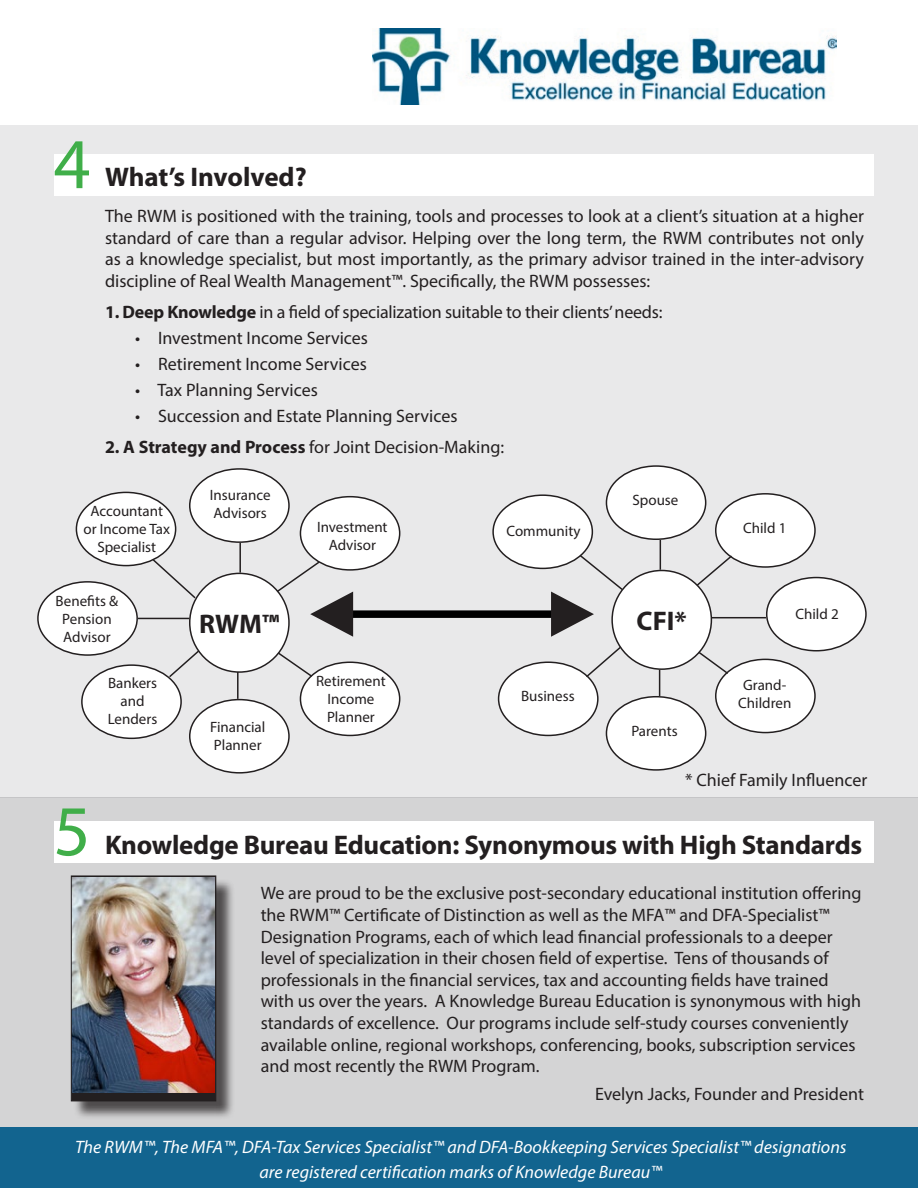
<style>
.page{position:relative;width:918px;height:1188px;background:#fff}
.page>*{position:absolute;margin:0;border:0;box-sizing:border-box;transform-origin:0 0}
.t1{font:72px "Myriad Pro";color:#40ae49}
.t2{font:700 27px "Myriad Pro";letter-spacing:-.01em;color:#231f20}
.t3{font:18px/21.6px "Myriad Pro";color:#231f20;text-align:justify}
.quotations{font:italic 18px "Myriad Pro";color:#fff}
.t4{font:15px "Myriad Pro";color:#231f20}
.s1{font-weight:700}
</style>
<div class="page">
<div style="left:0;top:125px;width:918px;height:672px;background:#e9e9ea"></div>
<div style="left:0;top:797px;width:918px;height:331px;background:#d4d4d5"></div>
<img style="left:373px;top:29px;width:464px;height:76px">
<div style="left:54px;top:154px;width:820px;height:42px;background:#fff"></div>
<div style="left:54px;top:821px;width:820px;height:42px;background:#fff"></div>
<div style="left:0;top:1128px;width:918px;height:60px;background:#12648f"></div>
<div style="left:190px;top:573px;width:99px;height:99px;background:#fff;border-radius:50%"></div>
<div style="left:189px;top:573px;width:101px;height:100px;border:2px solid #231f20;border-radius:50%"></div>
<div style="left:190px;top:469px;width:99px;height:73px;background:#fff;border-radius:50%"></div>
<div style="left:189px;top:468px;width:101px;height:75px;border:2px solid #231f20;border-radius:50%"></div>
<div style="left:300px;top:497px;width:100px;height:73px;background:#fff;border-radius:50%"></div>
<div style="left:300px;top:496px;width:100px;height:75px;border:2px solid #231f20;border-radius:50%"></div>
<div style="left:76px;top:492px;width:100px;height:74px;background:#fff;border-radius:50%"></div>
<div style="left:76px;top:492px;width:100px;height:74px;border:2px solid #231f20;border-radius:50%"></div>
<div style="left:38px;top:582px;width:99px;height:73px;background:#fff;border-radius:50%"></div>
<div style="left:37px;top:581px;width:101px;height:75px;border:2px solid #231f20;border-radius:50%"></div>
<div style="left:190px;top:700px;width:99px;height:73px;background:#fff;border-radius:50%"></div>
<div style="left:189px;top:699px;width:101px;height:75px;border:2px solid #231f20;border-radius:50%"></div>
<div style="left:300px;top:662px;width:100px;height:73px;background:#fff;border-radius:50%"></div>
<div style="left:300px;top:662px;width:100px;height:74px;border:2px solid #231f20;border-radius:50%"></div>
<div style="left:82px;top:665px;width:99px;height:73px;background:#fff;border-radius:50%"></div>
<div style="left:81px;top:664px;width:101px;height:75px;border:2px solid #231f20;border-radius:50%"></div>
<div style="left:612px;top:570px;width:99px;height:99px;background:#fff;border-radius:50%"></div>
<div style="left:611px;top:570px;width:101px;height:100px;border:2px solid #231f20;border-radius:50%"></div>
<div style="left:606px;top:466px;width:100px;height:73px;background:#fff;border-radius:50%"></div>
<div style="left:606px;top:465px;width:100px;height:75px;border:2px solid #231f20;border-radius:50%"></div>
<div style="left:716px;top:494px;width:99px;height:73px;background:#fff;border-radius:50%"></div>
<div style="left:715px;top:493px;width:101px;height:75px;border:2px solid #231f20;border-radius:50%"></div>
<div style="left:493px;top:495px;width:99px;height:73px;background:#fff;border-radius:50%"></div>
<div style="left:492px;top:494px;width:101px;height:75px;border:2px solid #231f20;border-radius:50%"></div>
<div style="left:767px;top:578px;width:99px;height:73px;background:#fff;border-radius:50%"></div>
<div style="left:766px;top:577px;width:101px;height:75px;border:2px solid #231f20;border-radius:50%"></div>
<div style="left:606px;top:697px;width:100px;height:73px;background:#fff;border-radius:50%"></div>
<div style="left:606px;top:696px;width:100px;height:75px;border:2px solid #231f20;border-radius:50%"></div>
<div style="left:716px;top:659px;width:99px;height:74px;background:#fff;border-radius:50%"></div>
<div style="left:715px;top:659px;width:101px;height:74px;border:2px solid #231f20;border-radius:50%"></div>
<div style="left:499px;top:662px;width:99px;height:73px;background:#fff;border-radius:50%"></div>
<div style="left:498px;top:661px;width:101px;height:75px;border:2px solid #231f20;border-radius:50%"></div>
<div style="left:329px;top:610px;width:229px;height:8px;background:#000"></div>
<svg style="left:151px;top:558px;width:46px;height:42px"></svg>
<hr style="left:239px;top:543px;width:2px;height:30px;background:#231f20">
<hr style="left:138px;top:618px;width:51px;height:1px;background:#231f20">
<svg style="left:168px;top:649px;width:33px;height:30px"></svg>
<hr style="left:237px;top:672px;width:2px;height:27px;background:#231f20">
<svg style="left:275px;top:560px;width:78px;height:77px"></svg>
<svg style="left:276px;top:651px;width:38px;height:27px"></svg>
<hr style="left:660px;top:540px;width:1px;height:30px;background:#231f20">
<hr style="left:711px;top:617px;width:55px;height:1px;background:#231f20">
<svg style="left:695px;top:554px;width:39px;height:33px"></svg>
<svg style="left:551px;top:553px;width:73px;height:84px"></svg>
<svg style="left:584px;top:645px;width:39px;height:34px"></svg>
<svg style="left:659px;top:670px;width:1px;height:26px"></svg>
<svg style="left:697px;top:650px;width:33px;height:25px"></svg>
<div style="left:73px;top:878px;width:162px;height:242px;background:#231f20;opacity:.75"></div>
<img style="left:71px;top:876px;width:145px;height:225px">
<p class="t1" style="left:54px;top:120px;width:38px">4</p>
<p class="t2" style="left:105px;top:159px;width:203px">What’s Involved?</p>
<p class="t3" style="left:105px;top:205px;width:761px">The RWM is positioned with the training, tools and processes to look at a client’s situation at a higher standard of care than a regular advisor. Helping over the long term, the RWM contributes not only as a knowledge specialist, but most importantly, as the primary advisor trained in the inter-advisory discipline of Real Wealth Management™. Specifically, the RWM possesses:</p>
<p class="t3" style="left:105px;top:300px;width:559px"><span class="s1">1. Deep Knowledge</span> in a field of specialization suitable to their clients’ needs:</p>
<p class="t3" style="left:135px;top:327px;width:235px">• Investment Income Services</p>
<p class="t3" style="left:135px;top:353px;width:233px">• Retirement Income Services</p>
<p class="t3" style="left:135px;top:379px;width:184px">• Tax Planning Services</p>
<p class="t3" style="left:135px;top:405px;width:324px">• Succession and Estate Planning Services</p>
<p class="t3" style="left:105px;top:436px;width:401px"><span class="s1">2. A Strategy and Process</span> for Joint Decision-Making:</p>
<p class="t4" style="left:91px;top:501px;width:74px">Accountant</p>
<p class="t4" style="left:84px;top:519px;width:88px">or Income Tax</p>
<p class="t4" style="left:97px;top:537px;width:60px">Specialist</p>
<p class="t4" style="left:56px;top:592px;width:64px">Benefits &amp;</p>
<p class="t4" style="left:62px;top:610px;width:51px">Pension</p>
<p class="t4" style="left:63px;top:628px;width:49px">Advisor</p>
<p class="t4" style="left:108px;top:674px;width:51px">Bankers</p>
<p class="t4" style="left:121px;top:692px;width:26px">and</p>
<p class="t4" style="left:108px;top:710px;width:51px">Lenders</p>
<p class="t4" style="left:210px;top:485px;width:62px">Insurance</p>
<p class="t4" style="left:214px;top:503px;width:55px">Advisors</p>
<p class="t2" style="left:199px;top:606px;width:82px">RWM™</p>
<p class="t4" style="left:210px;top:718px;width:57px">Financial</p>
<p class="t4" style="left:214px;top:736px;width:49px">Planner</p>
<p class="t4" style="left:317px;top:518px;width:72px">Investment</p>
<p class="t4" style="left:329px;top:536px;width:49px">Advisor</p>
<p class="t4" style="left:316px;top:672px;width:71px">Retirement</p>
<p class="t4" style="left:327px;top:690px;width:48px">Income</p>
<p class="t4" style="left:327px;top:708px;width:49px">Planner</p>
<p class="t4" style="left:633px;top:490px;width:47px">Spouse</p>
<p class="t4" style="left:506px;top:521px;width:76px">Community</p>
<p class="t4" style="left:743px;top:519px;width:45px">Child 1</p>
<p class="t2" style="left:637px;top:603px;width:52px">CFI*</p>
<p class="t4" style="left:795px;top:605px;width:45px">Child 2</p>
<p class="t4" style="left:521px;top:687px;width:55px">Business</p>
<p class="t4" style="left:631px;top:722px;width:48px">Parents</p>
<p class="t4" style="left:743px;top:676px;width:45px">Grand-</p>
<p class="t4" style="left:738px;top:694px;width:55px">Children</p>
<p class="t3" style="left:685px;top:769px;width:184px">* Chief Family Influencer</p>
<p class="t1" style="left:54px;top:787px;width:38px">5</p>
<p class="t2" style="left:105px;top:827px;width:759px">Knowledge Bureau Education: Synonymous with High Standards</p>
<p class="t3" style="left:261px;top:882px;width:602px;text-align:left">We are proud to be the exclusive post-secondary educational institution offering the RWM™ Certificate of Distinction as well as the MFA™ and DFA-Specialist™ Designation Programs, each of which lead financial professionals to a deeper level of specialization in their chosen field of expertise. Tens of thousands of professionals in the financial services, tax and accounting fields have trained with us over the years. A Knowledge Bureau Education is synonymous with high standards of excellence. Our programs include self-study courses conveniently available online, regional workshops, conferencing, books, subscription services and most recently the RWM Program.</p>
<p class="t3" style="left:595px;top:1083px;width:270px">Evelyn Jacks, Founder and President</p>
<p class="quotations" style="left:75px;top:1136px;width:773px">The RWM™, The MFA™, DFA-Tax Services Specialist™ and DFA-Bookkeeping Services Specialist™ designations</p>
<p class="quotations" style="left:260px;top:1161px;width:404px">are registered certification marks of Knowledge Bureau™</p>
</div>
